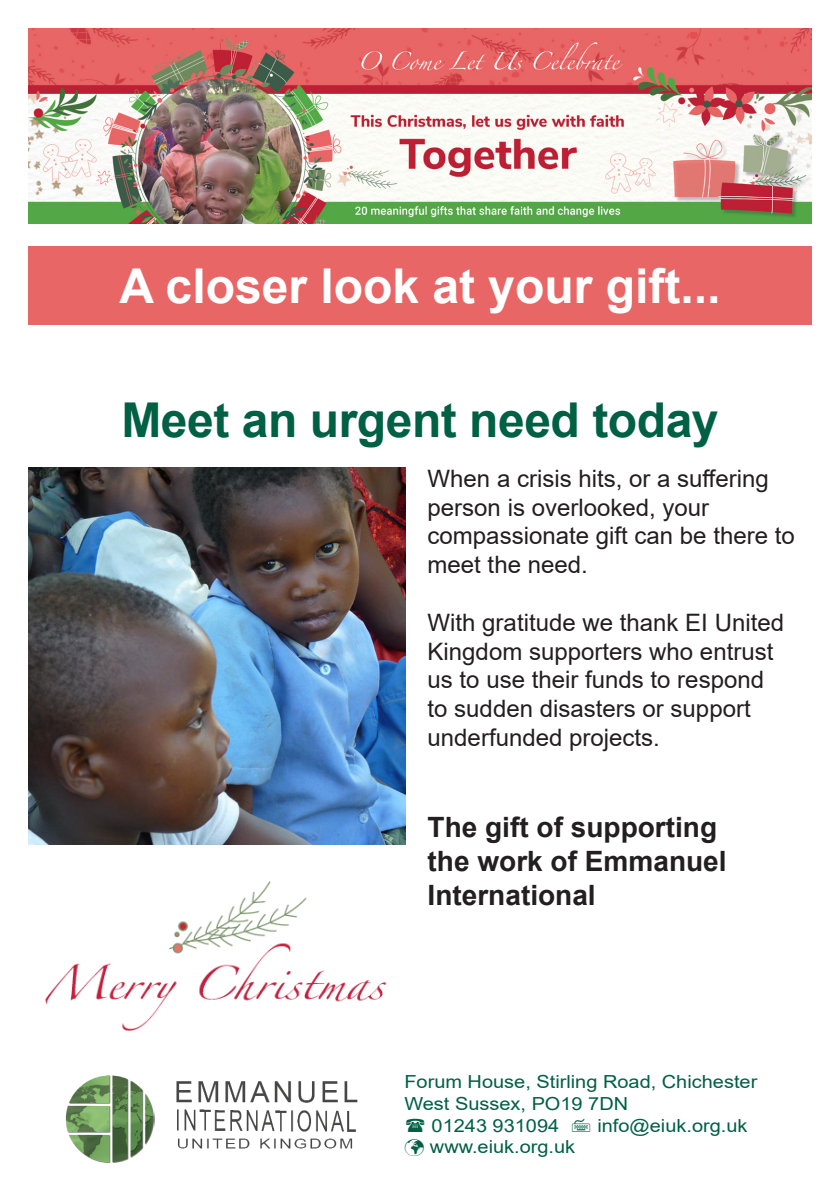
<style>
.page{position:relative;width:840px;height:1191px;background:#fff}
.page>*{position:absolute;margin:0;border:0;box-sizing:border-box;transform-origin:0 0}
.t1{font:700 48px "Arial";color:#fff}
.Heading{font:700 48px "Arial";letter-spacing:-.01em;color:#006044}
.Gift_details{font:700 28px/33.6px "Arial";color:#231f20}
.t2{font:24px/28.8px "Arial";color:#231f20}
.t3{font:18px "Arial";color:#006044;scale:1.11 1}
</style>
<div class="page">
<img style="left:28px;top:28px;width:783px;height:196px">
<div style="left:28px;top:246px;width:783px;height:79px;background:#e96666"></div>
<img style="left:28px;top:844px;width:375px;height:187px">
<img style="left:65px;top:1075px;width:89px;height:87px">
<img style="left:176px;top:1081px;width:182px;height:68px">
<img style="left:28px;top:467px;width:377px;height:377px">
<h1 class="t1" style="left:119px;top:252px;width:602px">A closer look at your gift...</h1>
<p class="Heading" style="left:121px;top:386px;width:598px">Meet an urgent need today</p>
<p class="t2" style="left:427px;top:464px;width:368px">When a crisis hits, or a suffering person is overlooked, your compassionate gift can be there to meet the need.</p>
<p class="t2" style="left:427px;top:608px;width:358px">With gratitude we thank EI United<br>Kingdom supporters who entrust us to use their funds to respond to sudden disasters or support underfunded projects.</p>
<p class="Gift_details" style="left:427px;top:811px;width:300px">The gift of supporting the work of Emmanuel<br>International</p>
<p class="t3" style="left:404px;top:1069px;width:319px">Forum House, Stirling Road, Chichester</p>
<p class="t3" style="left:404px;top:1091px;width:203px">West Sussex, PO19 7DN</p>
<p class="t3" style="left:431px;top:1112px;width:116px">01243 931094</p>
<p class="t3" style="left:597px;top:1112px;width:137px">info@eiuk.org.uk</p>
<p class="t3" style="left:404px;top:1134px;width:155px">✓ www.eiuk.org.uk</p>
</div>
